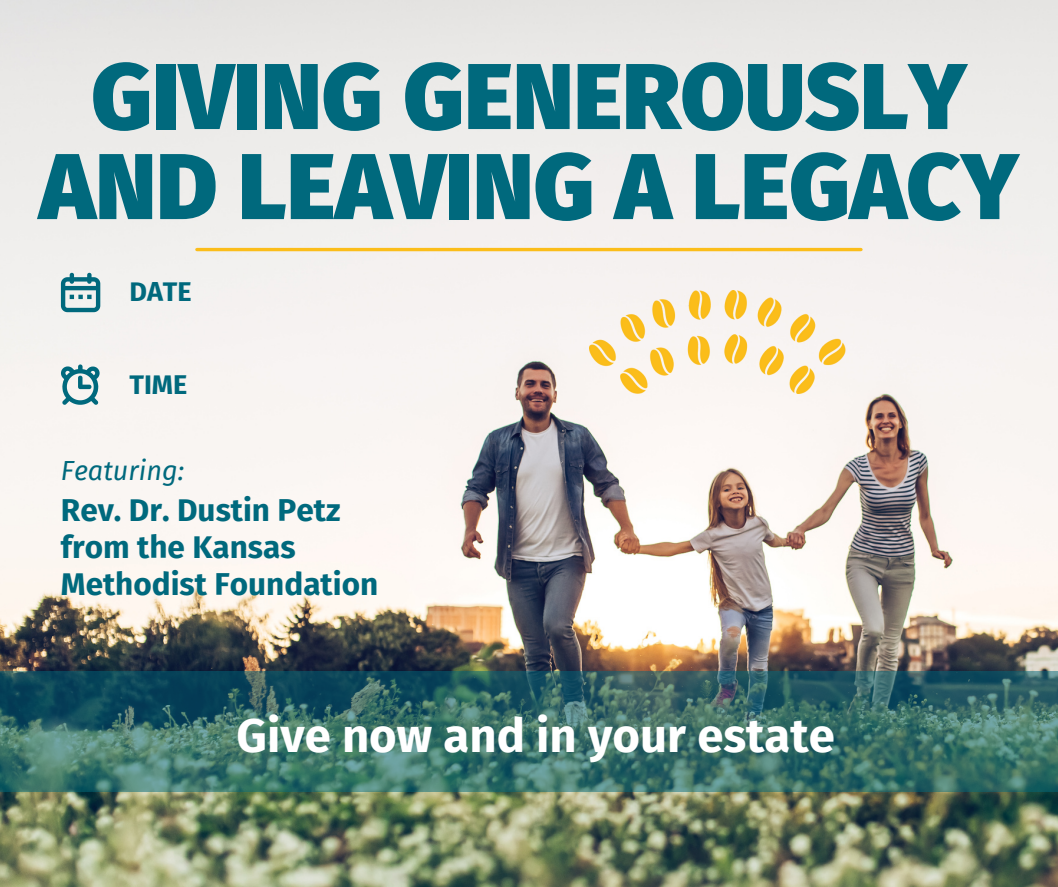
<style>
.page{position:relative;width:1058px;height:887px;background:#fff}
.page>*{position:absolute;margin:0;border:0;box-sizing:border-box;transform-origin:0 0}
.t1{font:900 93.3px/90px "Fira Sans";color:#00697d;text-align:center}
.t2{font:700 47.25px "Fira Sans";color:#fff}
.t3{font:700 31.5px/37.2px "Fira Sans";color:#00697d}
.t4{font:italic 27px "Fira Sans";color:#00697d}
.t5{font:700 27px "Fira Sans";color:#00697d}
</style>
<div class="page">
<img style="left:0;top:0;width:1058px;height:886px">
<hr style="left:197px;top:248px;width:664px;height:3px;background:#fbbd1a">
<svg style="left:61px;top:273px;width:39px;height:39px"></svg>
<svg style="left:61px;top:364px;width:39px;height:41px"></svg>
<img style="left:590px;top:290px;width:255px;height:103px">
<svg style="left:0;top:671px;width:1058px;height:121px;background:#376c69"></svg>
<h1 class="t1" style="left:39px;top:53px;width:981px">GIVING GENEROUSLY<br>AND LEAVING A LEGACY</h1>
<p class="t5" style="left:129px;top:276px;width:64px">DATE</p>
<p class="t5" style="left:129px;top:368px;width:59px">TIME</p>
<p class="t4" style="left:61px;top:454px;width:125px">Featuring:</p>
<p class="t3" style="left:61px;top:491px;width:319px">Rev. Dr. Dustin Petz from the Kansas<br>Methodist Foundation</p>
<h2 class="t2" style="left:237px;top:707px;width:599px">Give now and in your estate</h2>
</div>
